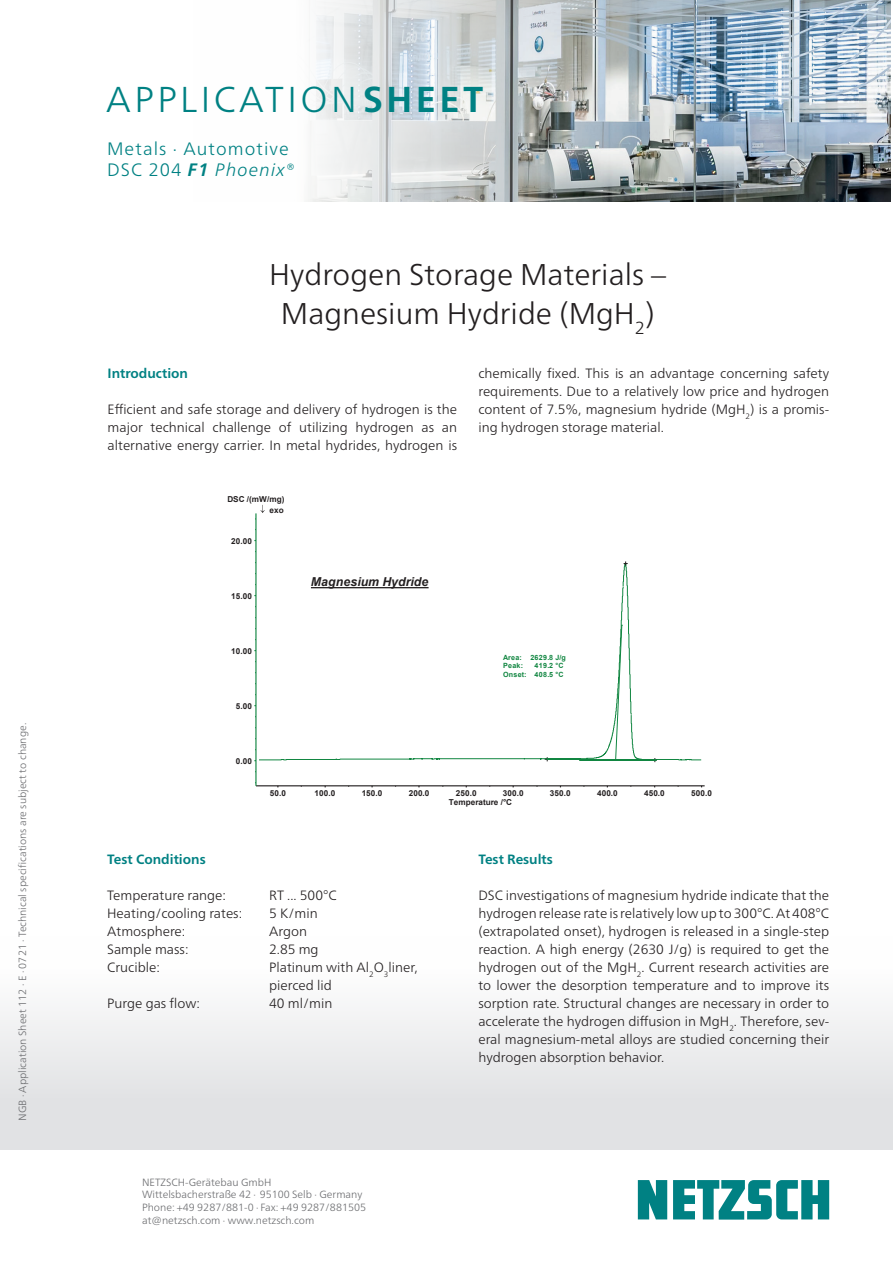
<style>
.page{position:relative;width:893px;height:1263px;background:#fff}
.page>*{position:absolute;margin:0;border:0;box-sizing:border-box;transform-origin:0 0}
.t1{font:300 36px "Frutiger Neue LTW1 G";letter-spacing:.095em;color:#008183}
.t2{font:300 30px/39px "Frutiger Neue LTW1 G";color:#231f20;text-align:center}
.t3{font:300 18px/21px "Frutiger Neue LTW1 G";letter-spacing:.06em;color:#008183}
.t4{font:300 13.5px/18px "Frutiger Neue LTW1 G";color:#231f20;text-align:justify}
.t5{font:700 13.5px "Frutiger Neue LTW1 G";color:#008183}
.t6{font:italic 700 12.3px "Arial";letter-spacing:.005em;color:#231f20}
.t7{font:300 10.5px/12.8px "Frutiger Neue LTW1 G";color:#6c6d70}
.t8{font:700 8.1px "Arial";letter-spacing:.005em;color:#231f20}
.t9{font:700 7.2px/8.7px "Arial";letter-spacing:.035em;color:#118641}
.s1{font-weight:700}
.s2{font-weight:700;font-style:italic}
.s3{font-style:italic}
</style>
<div class="page">
<img style="left:308px;top:0;width:583px;height:202px">
<hr style="left:256px;top:785px;width:449px;height:1px;background:#231f20">
<hr style="left:255px;top:513px;width:2px;height:273px;background:#118641">
<svg style="left:254px;top:562px;width:448px;height:200px"></svg>
<svg style="left:255px;top:505px;width:10px;height:14px"></svg>
<svg style="left:638px;top:1180px;width:191px;height:39px"></svg>
<p class="t7" style="left:16px;top:1121px;width:399px;rotate:-90deg">NGB · Application Sheet 112 · E · 0721 · Technical specifications are subject to change.</p>
<h1 class="t1" style="left:106px;top:78px;width:379px">APPLICATION<span class="s1">SHEET</span></h1>
<h3 class="t3" style="left:107px;top:138px;width:190px">Metals · Automotive<br>DSC 204 <span class="s2">F1</span> <span class="s3">Phoenix</span>®</h3>
<h2 class="t2" style="left:269px;top:254px;width:398px">Hydrogen Storage Materials –<br>Magnesium Hydride (MgH<sub>2</sub>)</h2>
<p class="t5" style="left:108px;top:365px;width:82px">Introduction</p>
<p class="t4" style="left:108px;top:400px;width:351px">Efficient and safe storage and delivery of hydrogen is the major technical challenge of utilizing hydrogen as an alternative energy carrier. In metal hydrides, hydrogen is</p>
<p class="t8" style="left:228px;top:494px;width:58px">DSC /(mW/mg)</p>
<p class="t8" style="left:231px;top:535px;width:22px">20.00</p>
<p class="t8" style="left:269px;top:504px;width:16px">exo</p>
<p class="t8" style="left:231px;top:590px;width:22px">15.00</p>
<p class="t8" style="left:231px;top:645px;width:22px">10.00</p>
<p class="t8" style="left:236px;top:700px;width:18px">5.00</p>
<p class="t8" style="left:236px;top:755px;width:18px">0.00</p>
<p class="t6" style="left:311px;top:574px;width:119px">Magnesium Hydride</p>
<p class="t4" style="left:478px;top:364px;width:352px">chemically fixed. This is an advantage concerning safety requirements. Due to a relatively low price and hydrogen content of 7.5%, magnesium hydride (MgH<sub>2</sub>) is a promis&shy;ing hydrogen storage material.</p>
<p class="t9" style="left:503px;top:653px;width:25px">Area:<br>Peak:<br>Onset:</p>
<p class="t9" style="left:530px;top:653px;width:37px;text-align:center">2629.8 J/g<br>419.2 °C<br>408.5 °C</p>
<p class="t8" style="left:270px;top:787px;width:18px">50.0</p>
<p class="t8" style="left:315px;top:787px;width:22px">100.0</p>
<p class="t8" style="left:362px;top:787px;width:22px">150.0</p>
<p class="t8" style="left:409px;top:787px;width:22px">200.0</p>
<p class="t8" style="left:456px;top:787px;width:22px">250.0</p>
<p class="t8" style="left:503px;top:787px;width:22px">300.0</p>
<p class="t8" style="left:550px;top:787px;width:22px">350.0</p>
<p class="t8" style="left:597px;top:787px;width:22px">400.0</p>
<p class="t8" style="left:644px;top:787px;width:22px">450.0</p>
<p class="t8" style="left:691px;top:787px;width:22px">500.0</p>
<p class="t8" style="left:449px;top:796px;width:65px">Temperature /°C</p>
<p class="t5" style="left:107px;top:851px;width:100px">Test Conditions</p>
<p class="t4" style="left:107px;top:886px;width:120px">Temperature range:</p>
<p class="t4" style="left:269px;top:886px;width:69px">RT ... 500°C</p>
<p class="t4" style="left:107px;top:904px;width:137px">Heating/cooling rates:</p>
<p class="t4" style="left:269px;top:904px;width:50px">5 K/min</p>
<p class="t4" style="left:107px;top:922px;width:80px">Atmosphere:</p>
<p class="t4" style="left:269px;top:922px;width:40px">Argon</p>
<p class="t4" style="left:107px;top:940px;width:83px">Sample mass:</p>
<p class="t4" style="left:269px;top:940px;width:51px">2.85 mg</p>
<p class="t4" style="left:107px;top:958px;width:54px">Crucible:</p>
<p class="t4" style="left:269px;top:958px;width:150px">Platinum with Al<sub>2</sub>O<sub>3</sub>liner, pierced lid</p>
<p class="t4" style="left:107px;top:994px;width:94px">Purge gas flow:</p>
<p class="t4" style="left:269px;top:994px;width:65px">40 ml/min</p>
<p class="t7" style="left:142px;top:1175px;width:226px">NETZSCH-Gerätebau GmbH Wittelsbacherstraße 42 ∙ 95100 Selb ∙ Germany Phone: +49 9287/881-0 ∙ Fax: +49 9287/881505 at@netzsch.com ∙ www.netzsch.com</p>
<p class="t5" style="left:478px;top:851px;width:76px">Test Results</p>
<p class="t4" style="left:478px;top:886px;width:352px">DSC investigations of magnesium hydride indicate that the hydrogen release rate is relatively low up to 300°C. At 408°C (extrapolated onset), hydrogen is released in a single-step reaction. A high energy (2630 J/g) is required to get the hydrogen out of the MgH<sub>2</sub>. Current research activities are to lower the desorption temperature and to improve its sorption rate. Structural changes are necessary in order to accelerate the hydrogen diffusion in MgH<sub>2</sub>. Therefore, sev&shy;eral magnesium-metal alloys are studied concerning their hydrogen absorption behavior.</p>
</div>
